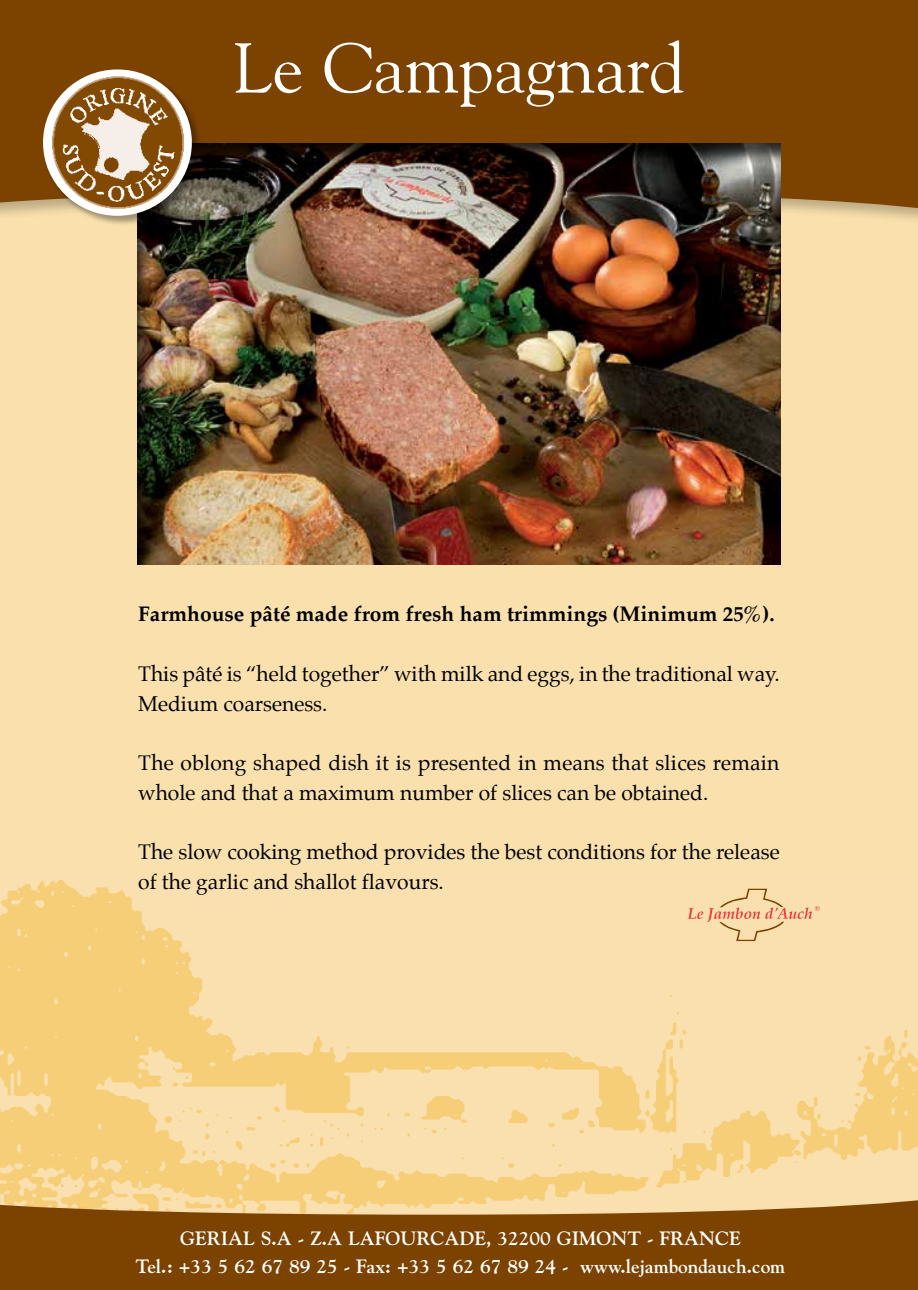
<style>
.page{position:relative;width:918px;height:1290px;background:#fff}
.page>*{position:absolute;margin:0;border:0;box-sizing:border-box;transform-origin:0 0}
.t1{font:70px "Goudy";color:#fff}
.t2{font:21px/29.8px "Palatino";color:#000}
.t3{font:700 21px "Palatino";color:#000}
.t4{font:700 19.25px/28px "Goudy";color:#fff;text-align:center}
</style>
<div class="page">
<div style="left:0;top:0;width:918px;height:1217px;background:#f9e0ad"></div>
<img style="left:0;top:880px;width:918px;height:313px">
<div style="left:0;top:0;width:918px;height:213px;background:#7c4300"></div>
<svg style="left:687px;top:889px;width:132px;height:52px"></svg>
<div style="left:137px;top:143px;width:644px;height:424px;background:#000;opacity:.75"></div>
<div style="left:42px;top:69px;width:160px;height:157px;background:#000;opacity:.35"></div>
<img style="left:43px;top:69px;width:149px;height:147px">
<div style="left:0;top:1193px;width:918px;height:97px;background:#000;opacity:.25"></div>
<svg style="left:0;top:1196px;width:918px;height:94px;background:#905b19"></svg>
<h1 class="t1" style="left:233px;top:25px;width:452px">Le Campagnard</h1>
<p class="t3" style="left:138px;top:596px;width:638px">Farmhouse pâté made from fresh ham trimmings (Minimum 25%).</p>
<p class="t2" style="left:138px;top:659px;width:643px">This pâté is “held together” with milk and eggs, in the traditional way.<br>Medium coarseness.</p>
<p class="t2" style="left:138px;top:748px;width:643px">The oblong shaped dish it is presented in means that slices remain whole and that a maximum number of slices can be obtained.</p>
<p class="t2" style="left:138px;top:837px;width:643px">The slow cooking method provides the best conditions for the release of the garlic and shallot flavours.</p>
<p class="t4" style="left:136px;top:1224px;width:651px">GERIAL S.A - Z.A LAFOURCADE, 32200 GIMONT - FRANCE<br>Tel.: +33 5 62 67 89 25 - Fax: +33 5 62 67 89 24 - www.lejambondauch.com</p>
</div>
